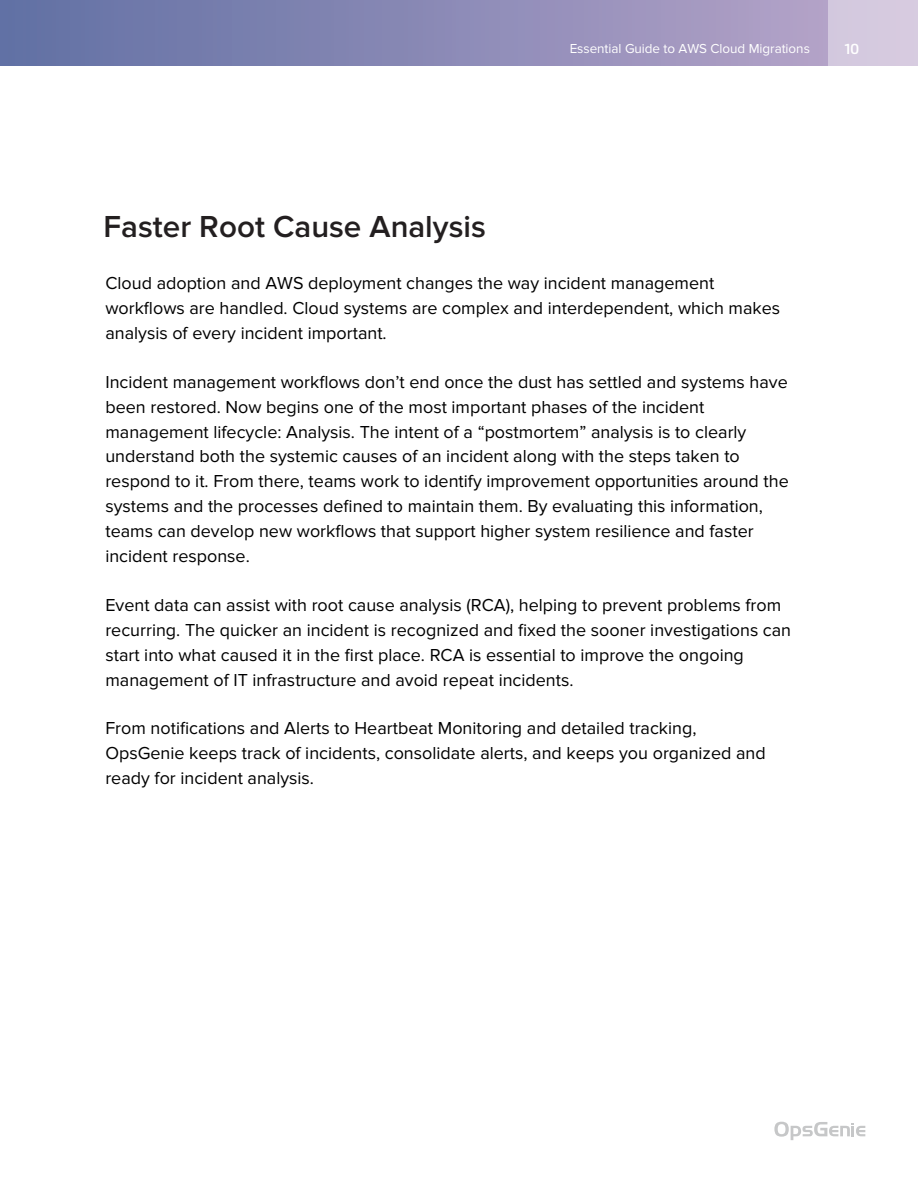
<style>
.page{position:relative;width:918px;height:1188px;background:#fff}
.page>*{position:absolute;margin:0;border:0;box-sizing:border-box;transform-origin:0 0}
.t1{font:600 31.5px "Proxima Nova";color:#231f20}
.t2{font:18px/24.9px "Proxima Nova";color:#000001}
.t3{font:600 15px "Flexo";color:#fff}
.t4{font:13.5px "Proxima Nova";letter-spacing:-.005em;color:#fff}
</style>
<div class="page">
<svg style="left:0;top:0;width:828px;height:66px;background:#8988b5"></svg>
<div style="left:828px;top:0;width:90px;height:69px;background:#d5cadf"></div>
<svg style="left:774px;top:1122px;width:91px;height:18px"></svg>
<h1 class="t1" style="left:104px;top:208px;width:384px">Faster Root Cause Analysis</h1>
<p class="t4" style="left:570px;top:40px;width:242px">Essential Guide to AWS Cloud Migrations</p>
<p class="t3" style="left:845px;top:40px;width:16px">10</p>
<p class="t2" style="left:105px;top:271px;width:676px">Cloud adoption and AWS deployment changes the way incident management workflows are handled. Cloud systems are complex and interdependent, which makes analysis of every incident important.</p>
<p class="t2" style="left:105px;top:370px;width:685px">Incident management workflows don’t end once the dust has settled and systems have been restored. Now begins one of the most important phases of the incident management lifecycle: Analysis. The intent of a “postmortem” analysis is to clearly understand both the systemic causes of an incident along with the steps taken to respond to it. From there, teams work to identify improvement opportunities around the systems and the processes defined to maintain them. By evaluating this information, teams can develop new workflows that support higher system resilience and faster incident response.</p>
<p class="t2" style="left:105px;top:593px;width:687px">Event data can assist with root cause analysis (RCA), helping to prevent problems from recurring. The quicker an incident is recognized and fixed the sooner investigations can start into what caused it in the first place. RCA is essential to improve the ongoing management of IT infrastructure and avoid repeat incidents.</p>
<p class="t2" style="left:105px;top:716px;width:662px">From notifications and Alerts to Heartbeat Monitoring and detailed tracking,<br>OpsGenie keeps track of incidents, consolidate alerts, and keeps you organized and ready for incident analysis.</p>
</div>
